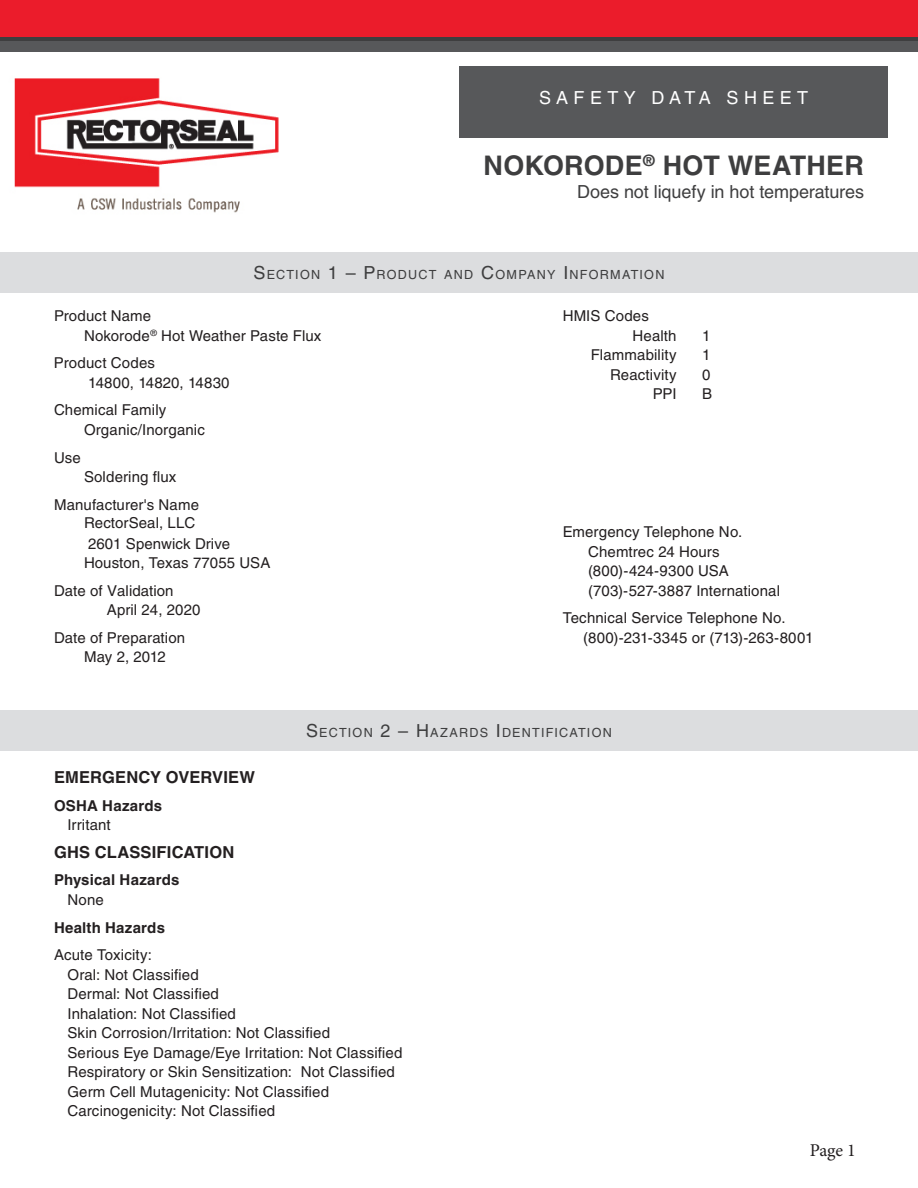
<style>
.page{position:relative;width:918px;height:1188px;background:#fff}
.page>*{position:absolute;margin:0;border:0;box-sizing:border-box;transform-origin:0 0}
.t1{font:700 27px "Helvetica LT Std";letter-spacing:.005em;color:#3e3e3f}
.t2{font:18px "Helvetica LT Std";letter-spacing:-.005em;color:#3e3e3f}
.t3{font:18px "Helvetica LT Std";letter-spacing:.3em;color:#fff}
.t4{font:18px "Minion Pro";color:#231f20}
.Body_copy_L_align_ta{font:700 16.5px "Helvetica LT Std";letter-spacing:.01em;color:#231f20}
.Body_copy_L_align_ta-2{font:15px/19.5px "Helvetica LT Std";letter-spacing:.01em;color:#231f20}
.S-1_tabs{font:15px/19.5px "Helvetica LT Std";letter-spacing:.005em;color:#231f20}
.S-1_tabs_colm_2{font:15px/19.5px "Helvetica LT Std";letter-spacing:.01em;color:#231f20}
.Body_copy_L_align_ta-3{font:700 15px/19.5px "Helvetica LT Std";letter-spacing:.015em;color:#231f20}
.t5{font:12.6px "Helvetica LT Std";letter-spacing:.1em;color:#3e3e3f}
.s1{font-size:18px}
.s2{font-weight:400}
</style>
<div class="page">
<div style="left:460px;top:66px;width:428px;height:71px;background:#57585a"></div>
<div style="left:0;top:40px;width:918px;height:12px;background:#57585a"></div>
<div style="left:0;top:0;width:918px;height:40px;background:#eb1c2b"></div>
<hr style="left:0;top:38px;width:918px;height:3px;background:#3e3e3f">
<div style="left:0;top:711px;width:918px;height:40px;background:#dcdddf"></div>
<div style="left:0;top:253px;width:918px;height:40px;background:#dcdddf"></div>
<img style="left:14px;top:78px;width:265px;height:135px">
<p class="t3" style="left:539px;top:87px;width:270px">SAFETY DATA SHEET</p>
<h1 class="t1" style="left:484px;top:149px;width:382px">NOKORODE<sup>®</sup> HOT WEATHER</h1>
<p class="t2" style="left:577px;top:181px;width:288px">Does not liquefy in hot temperatures</p>
<p class="t5" style="left:253px;top:268px;width:413px"><span class="s1">S</span>ECTION <span class="s1">1 – P</span>RODUCT AND <span class="s1">C</span>OMPANY <span class="s1">I</span> NFORMATION</p>
<p class="S-1_tabs" style="left:84px;top:306px;width:239px;text-indent:-30px">Product Name<br>Nokorode<sup>®</sup> Hot Weather Paste Flux</p>
<p class="S-1_tabs" style="left:88px;top:353px;width:143px;text-indent:-34px">Product Codes<br>14800, 14820, 14830</p>
<p class="S-1_tabs" style="left:84px;top:400px;width:122px;text-indent:-30px">Chemical Family<br>Organic/Inorganic</p>
<p class="S-1_tabs" style="left:54px;top:448px;width:28px">Use</p>
<p class="S-1_tabs" style="left:84px;top:467px;width:94px">Soldering flux</p>
<p class="S-1_tabs" style="left:54px;top:495px;width:147px;line-height:18.6px;text-align:right">Manufacturer's Name<br>RectorSeal, LLC</p>
<p class="S-1_tabs" style="left:84px;top:534px;width:188px">2601 Spenwick Drive<br>Houston, Texas 77055 USA</p>
<p class="S-1_tabs" style="left:107px;top:581px;width:95px;text-indent:-53px">Date of Validation<br>April 24, 2020</p>
<p class="S-1_tabs" style="left:84px;top:628px;width:103px;text-indent:-30px">Date of Preparation<br>May 2, 2012</p>
<p class="S-1_tabs_colm_2" style="left:633px;top:306px;width:46px;text-indent:-70px">HMIS Codes<br>Health</p>
<p class="S-1_tabs_colm_2" style="left:702px;top:326px;width:10px">1</p>
<p class="S-1_tabs_colm_2" style="left:591px;top:345px;width:87px">Flammability</p>
<p class="S-1_tabs_colm_2" style="left:702px;top:345px;width:10px">1</p>
<p class="S-1_tabs_colm_2" style="left:610px;top:365px;width:68px">Reactivity</p>
<p class="S-1_tabs_colm_2" style="left:702px;top:365px;width:10px">0</p>
<p class="S-1_tabs_colm_2" style="left:653px;top:384px;width:25px">PPI</p>
<p class="S-1_tabs_colm_2" style="left:702px;top:384px;width:12px">B</p>
<p class="S-1_tabs_colm_2" style="left:588px;top:522px;width:193px;text-indent:-26px">Emergency Telephone No.<br>Chemtrec 24 Hours (800)-424-9300 USA (703)-527-3887 International</p>
<p class="S-1_tabs_colm_2" style="left:583px;top:608px;width:232px;text-indent:-20px">Technical Service Telephone No. (800)-231-3345 or (713)-263-8001</p>
<p class="t5" style="left:306px;top:726px;width:307px"><span class="s1">S</span>ECTION <span class="s1">2 – H</span>AZARDS <span class="s1">I</span> DENTIFICATION</p>
<p class="Body_copy_L_align_ta" style="left:54px;top:767px;width:203px">EMERGENCY OVERVIEW</p>
<p class="Body_copy_L_align_ta-3" style="left:68px;top:796px;width:96px;text-indent:-14px">OSHA Hazards<br><span class="s2">Irritant</span></p>
<p class="Body_copy_L_align_ta" style="left:54px;top:842px;width:182px">GHS CLASSIFICATION</p>
<p class="Body_copy_L_align_ta-3" style="left:68px;top:870px;width:113px;text-indent:-14px">Physical Hazards<br><span class="s2">None</span></p>
<p class="Body_copy_L_align_ta-3" style="left:54px;top:917px;width:113px">Health Hazards</p>
<p class="Body_copy_L_align_ta-2" style="left:68px;top:945px;width:337px;text-indent:-14px">Acute Toxicity:<br>Oral: Not Classified<br>Dermal: Not Classified<br>Inhalation: Not Classified<br>Skin Corrosion/Irritation: Not Classified<br>Serious Eye Damage/Eye Irritation: Not Classified Respiratory or Skin Sensitization: Not Classified Germ Cell Mutagenicity: Not Classified Carcinogenicity: Not Classified</p>
<p class="t4" style="left:810px;top:1138px;width:48px">Page 1</p>
</div>
